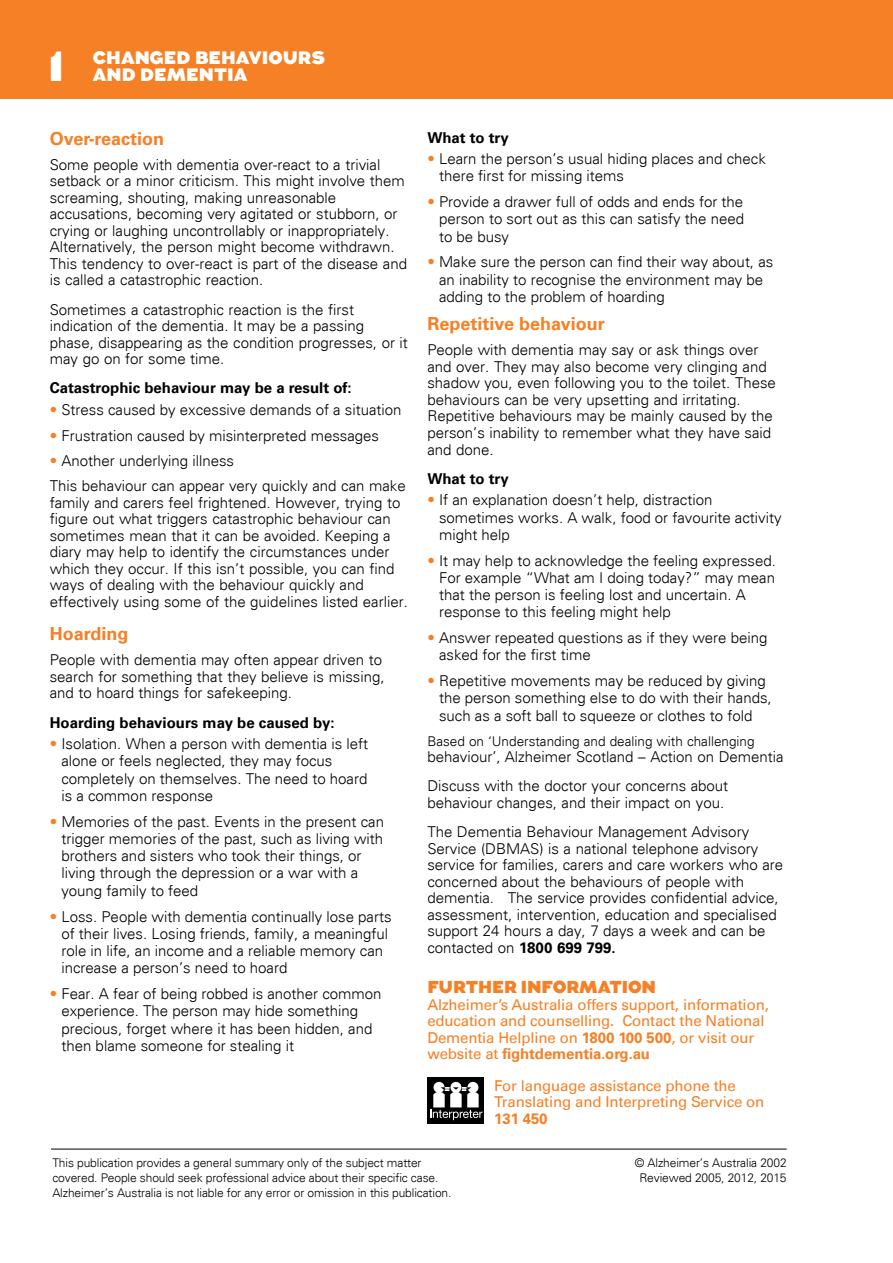
<style>
.page{position:relative;width:893px;height:1263px;background:#fff}
.page>*{position:absolute;margin:0;border:0;box-sizing:border-box;transform-origin:0 0}
.t1{font:900 42px "Augustus";color:#fff}
.t2{font:700 18px "Univers LT Std";color:#f58025}
.t3{font:900 18px "Augustus";color:#fff}
.t4{font:900 17.25px "Augustus";letter-spacing:-.01em;color:#f58025}
.t5{font:300 15px/16.5px "Univers";color:#000}
.t6{font:15px/16.5px "Univers LT Std";letter-spacing:-.01em;color:#f58025}
.t7{font:700 15px "Univers LT Std";color:#000}
.t8{font:700 15px "Univers LT Std";letter-spacing:-.01em;color:#f58025}
.t9{font:300 13.5px "Univers";color:#000}
.t10{font:300 12px/15px "Univers";letter-spacing:-.01em;color:#000}
.s1{color:#f58025}
.s2{font-family:"Univers LT Std";font-weight:700}
.s3{font-weight:700}
</style>
<div class="page">
<hr style="left:51px;top:1149px;width:736px;height:1px;background:#000">
<div style="left:0;top:0;width:893px;height:99px;background:#f58025"></div>
<div style="left:427px;top:1077px;width:57px;height:47px;background:#000"></div>
<div style="left:467px;top:1082px;width:11px;height:11px;background:#fff;border-radius:50%"></div>
<div style="left:433px;top:1082px;width:11px;height:11px;background:#fff;border-radius:50%"></div>
<div style="left:450px;top:1082px;width:11px;height:11px;background:#fff;border-radius:50%"></div>
<svg style="left:430px;top:1087px;width:53px;height:33px"></svg>
<h1 class="t1" style="left:48px;top:41px;width:18px">1</h1>
<p class="t3" style="left:93px;top:47px;width:234px">CHANGED BEHAVIOURS</p>
<p class="t3" style="left:93px;top:64px;width:156px">AND DEMENTIA</p>
<p class="t2" style="left:50px;top:128px;width:116px">Over-reaction</p>
<p class="t5" style="left:50px;top:156px;width:359px">Some people with dementia over-react to a trivial setback or a minor criticism. This might involve them screaming, shouting, making unreasonable accusations, becoming very agitated or stubborn, or crying or laughing uncontrollably or inappropriately.<br>Alternatively, the person might become withdrawn.<br>This tendency to over-react is part of the disease and is called a catastrophic reaction.</p>
<p class="t5" style="left:50px;top:301px;width:360px">Sometimes a catastrophic reaction is the first indication of the dementia. It may be a passing phase, disappearing as the condition progresses, or it may go on for some time.</p>
<p class="t7" style="left:50px;top:379px;width:303px">Catastrophic behaviour may be a result of:</p>
<p class="t5" style="left:50px;top:401px;width:353px"><span class="s1">•</span> Stress caused by excessive demands of a situation</p>
<p class="t5" style="left:50px;top:427px;width:331px"><span class="s1">•</span> Frustration caused by misinterpreted messages</p>
<p class="t5" style="left:50px;top:449px;width:357px;line-height:25px"><span class="s1">•</span> Another underlying illness<br>This behaviour can appear very quickly and can make</p>
<p class="t5" style="left:50px;top:494px;width:360px">family and carers feel frightened. However, trying to figure out what triggers catastrophic behaviour can sometimes mean that it can be avoided. Keeping a diary may help to identify the circumstances under which they occur. If this isn’t possible, you can find ways of dealing with the behaviour quickly and effectively using some of the guidelines listed earlier.</p>
<p class="t2" style="left:50px;top:623px;width:80px">Hoarding</p>
<p class="t5" style="left:50px;top:652px;width:336px">People with dementia may often appear driven to search for something that they believe is missing, and to hoard things for safekeeping.</p>
<p class="t7" style="left:50px;top:714px;width:286px">Hoarding behaviours may be caused by:</p>
<p class="t5" style="left:61px;top:735px;width:308px;line-height:17.2px;text-indent:-12px"><span class="s1">•</span> Isolation. When a person with dementia is left alone or feels neglected, they may focus completely on themselves. The need to hoard is a common response</p>
<p class="t5" style="left:61px;top:813px;width:324px;line-height:17.2px;text-indent:-12px"><span class="s1">•</span> Memories of the past. Events in the present can trigger memories of the past, such as living with brothers and sisters who took their things, or living through the depression or a war with a young family to feed</p>
<p class="t5" style="left:61px;top:907px;width:332px;line-height:17.2px;text-indent:-12px"><span class="s1">•</span> Loss. People with dementia continually lose parts of their lives. Losing friends, family, a meaningful role in life, an income and a reliable memory can increase a person’s need to hoard</p>
<p class="t5" style="left:61px;top:985px;width:322px;line-height:17.2px;text-indent:-12px"><span class="s1">•</span> Fear. A fear of being robbed is another common experience. The person may hide something precious, forget where it has been hidden, and then blame someone for stealing it</p>
<p class="t7" style="left:427px;top:129px;width:83px">What to try</p>
<p class="t5" style="left:439px;top:150px;width:328px;line-height:17.2px;text-indent:-12px"><span class="s1">•</span> Learn the person’s usual hiding places and check there first for missing items</p>
<p class="t5" style="left:439px;top:193px;width:307px;line-height:17.2px;text-align:justify;text-indent:-12px"><span class="s1">•</span> Provide a drawer full of odds and ends for the person to sort out as this can satisfy the need to be busy</p>
<p class="t5" style="left:439px;top:254px;width:336px;line-height:17.2px;text-indent:-12px"><span class="s1">•</span> Make sure the person can find their way about, as an inability to recognise the environment may be adding to the problem of hoarding</p>
<p class="t2" style="left:427px;top:314px;width:179px">Repetitive behaviour</p>
<p class="t5" style="left:427px;top:342px;width:350px">People with dementia may say or ask things over and over. They may also become very clinging and shadow you, even following you to the toilet. These behaviours can be very upsetting and irritating.<br>Repetitive behaviours may be mainly caused by the person’s inability to remember what they have said and done.</p>
<p class="t7" style="left:427px;top:470px;width:83px">What to try</p>
<p class="t5" style="left:439px;top:491px;width:344px;line-height:17.2px;text-indent:-12px"><span class="s1">•</span> If an explanation doesn’t help, distraction sometimes works. A walk, food or favourite activity might help</p>
<p class="t5" style="left:439px;top:552px;width:338px;line-height:17.2px;text-indent:-12px"><span class="s1">•</span> It may help to acknowledge the feeling expressed.<br>For example “What am I doing today?” may mean that the person is feeling lost and uncertain. A response to this feeling might help</p>
<p class="t5" style="left:439px;top:629px;width:330px;line-height:17.2px;text-indent:-12px"><span class="s1">•</span> Answer repeated questions as if they were being asked for the first time</p>
<p class="t5" style="left:439px;top:672px;width:334px;line-height:17.2px;text-indent:-12px"><span class="s1">•</span> Repetitive movements may be reduced by giving the person something else to do with their hands, such as a soft ball to squeeze or clothes to fold</p>
<p class="t9" style="left:427px;top:733px;width:329px">Based on ‘Understanding and dealing with challenging</p>
<p class="t5" style="left:427px;top:742px;width:358px;line-height:29.2px">behaviour’, Alzheimer Scotland – Action on Dementia<br>Discuss with the doctor your concerns about</p>
<p class="t5" style="left:427px;top:788px;width:323px;line-height:29.2px">behaviour changes, and their impact on you.<br>The Dementia Behaviour Management Advisory</p>
<p class="t5" style="left:427px;top:840px;width:357px">Service (DBMAS) is a national telephone advisory service for families, carers and care workers who are concerned about the behaviours of people with dementia. The service provides confidential advice, assessment, intervention, education and specialised support 24 hours a day, 7 days a week and can be contacted on <span class="s2">1800 699 799.</span></p>
<p class="t4" style="left:427px;top:977px;width:230px">FURTHER INFORMATION</p>
<p class="t6" style="left:427px;top:996px;width:343px">Alzheimer’s Australia offers support, information, education and counselling. Contact the National Dementia Helpline on <span class="s3">1800 100 500</span>, or visit our website at <span class="s3">fightdementia.org.au</span></p>
<p class="t6" style="left:494px;top:1077px;width:272px">For language assistance phone the<br>Translating and Interpreting Service on</p>
<p class="t8" style="left:494px;top:1110px;width:55px">131 450</p>
<p class="t10" style="left:52px;top:1156px;width:401px">This publication provides a general summary only of the subject matter covered. People should seek professional advice about their specific case.<br>Alzheimer’s Australia is not liable for any error or omission in this publication.</p>
<p class="t10" style="left:635px;top:1156px;width:153px;text-align:center">© Alzheimer’s Australia 2002<br>Reviewed 2005, 2012, 2015</p>
</div>
